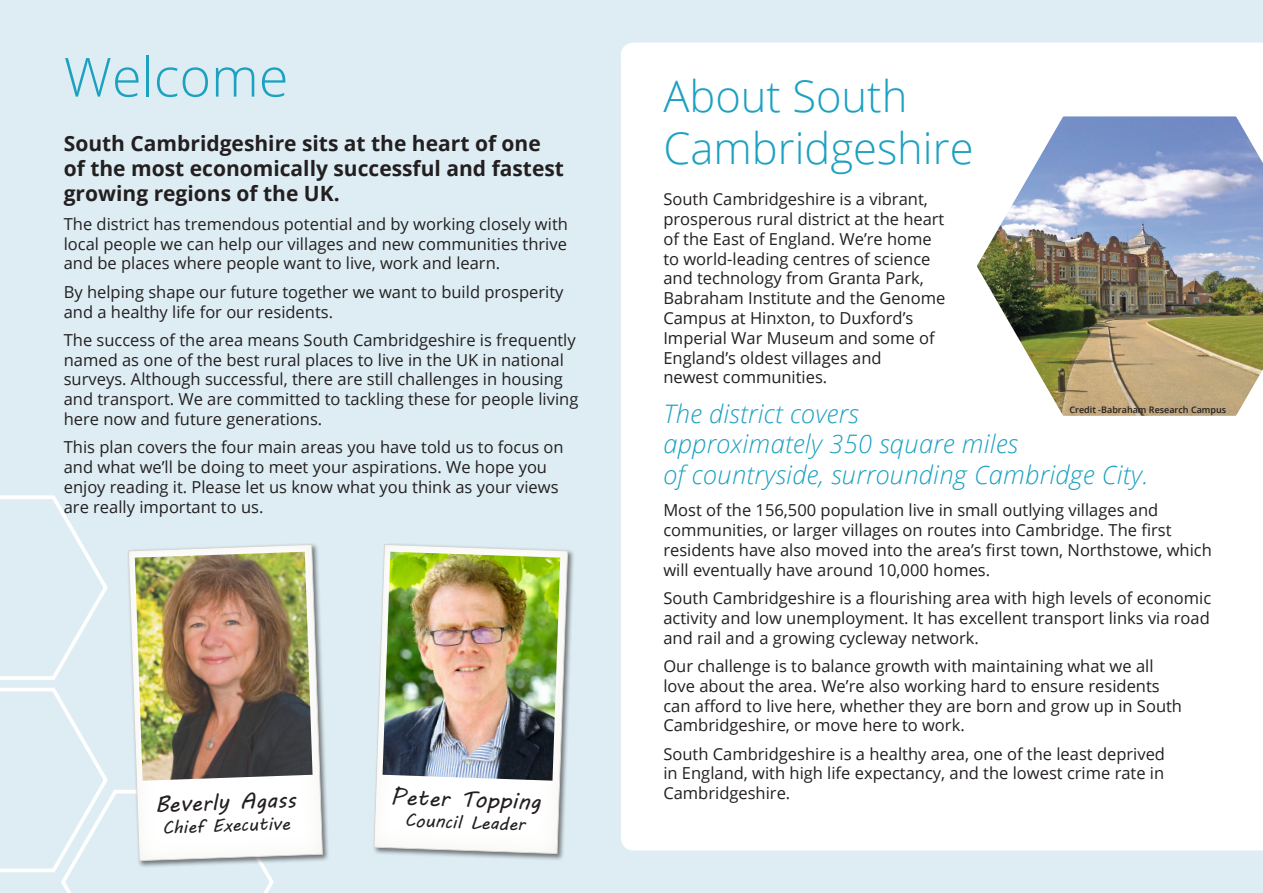
<style>
.page{position:relative;width:1263px;height:893px;background:#ddedf3}
.page>*{position:absolute;margin:0;border:0;box-sizing:border-box;transform-origin:0 0}
.t1{font:300 54px "Open Sans";color:#1ca1c1}
.t2{font:300 43.5px/52.2px "Open Sans";color:#1ca1c1}
.t3{font:italic 300 25.5px/30.6px "Open Sans";letter-spacing:.01em;color:#1ca1c1}
.t4{font:22.5px "MV Boli";color:#231f20}
.t5{font:700 21px/25.2px "Open Sans";color:#231f20}
.t6{font:18px "MV Boli";color:#231f20}
.t7{font:16.5px/19.8px "Open Sans";color:#231f20}
.t8{font:600 9px "Open Sans";color:#231f20}
</style>
<div class="page">
<div style="left:621px;top:43px;width:642px;height:807px;background:#fff"></div>
<div style="left:373px;top:543px;width:202px;height:318px;background:#231f20;opacity:.59"></div>
<svg style="left:373px;top:543px;width:196px;height:311px;fill:#fcfcfb"></svg>
<img style="left:382px;top:552px;width:178px;height:229px">
<div style="left:127px;top:543px;width:203px;height:325px;background:#231f20;opacity:.59"></div>
<svg style="left:313px;top:543px;width:10px;height:319px"></svg>
<svg style="left:0;top:495px;width:313px;height:398px"></svg>
<img style="left:135px;top:552px;width:178px;height:229px">
<img style="left:970px;top:109px;width:293px;height:312px">
<p class="t1" style="left:64px;top:40px;width:226px">Welcome</p>
<p class="t5" style="left:64px;top:130px;width:502px">South Cambridgeshire sits at the heart of one of the most economically successful and fastest growing regions of the UK.</p>
<p class="t7" style="left:64px;top:213px;width:506px;text-align:justify">The district has tremendous potential and by working closely with local people we can help our villages and new communities thrive and be places where people want to live, work and learn.</p>
<p class="t7" style="left:64px;top:281px;width:501px">By helping shape our future together we want to build prosperity and a healthy life for our residents.</p>
<p class="t7" style="left:64px;top:329px;width:516px">The success of the area means South Cambridgeshire is frequently named as one of the best rural places to live in the UK in national surveys. Although successful, there are still challenges in housing and transport. We are committed to tackling these for people living here now and future generations.</p>
<p class="t7" style="left:64px;top:437px;width:501px">This plan covers the four main areas you have told us to focus on and what we’ll be doing to meet your aspirations. We hope you enjoy reading it. Please let us know what you think as your views are really important to us.</p>
<p class="t2" style="left:663px;top:69px;width:312px">About South<br>Cambridgeshire</p>
<p class="t7" style="left:663px;top:189px;width:283px">South Cambridgeshire is a vibrant, prosperous rural district at the heart of the East of England. We’re home to world-leading centres of science and technology from Granta Park,<br>Babraham Institute and the Genome<br>Campus at Hinxton, to Duxford’s<br>Imperial War Museum and some of<br>England’s oldest villages and<br>newest communities.</p>
<p class="t3" style="left:663px;top:397px;width:487px">The district covers<br>approximately 350 square miles<br>of countryside, surrounding Cambridge City.</p>
<p class="t7" style="left:663px;top:500px;width:550px">Most of the 156,500 population live in small outlying villages and communities, or larger villages on routes into Cambridge. The first residents have also moved into the area’s first town, Northstowe, which will eventually have around 10,000 homes.</p>
<p class="t7" style="left:663px;top:588px;width:549px;text-align:justify">South Cambridgeshire is a flourishing area with high levels of economic activity and low unemployment. It has excellent transport links via road and rail and a growing cycleway network.</p>
<p class="t7" style="left:663px;top:656px;width:520px">Our challenge is to balance growth with maintaining what we all love about the area. We’re also working hard to ensure residents can afford to live here, whether they are born and grow up in South Cambridgeshire, or move here to work.</p>
<p class="t7" style="left:663px;top:743px;width:503px">South Cambridgeshire is a healthy area, one of the least deprived in England, with high life expectancy, and the lowest crime rate in</p>
<p class="t8" style="left:1069px;top:404px;width:158px">Credit -Babraham Research Campus</p>
<p class="t4" style="left:155px;top:789px;width:142px;rotate:-2deg">Beverly Agass</p>
<p class="t6" style="left:162px;top:815px;width:129px;rotate:-2deg">Chief Executive</p>
<p class="t4" style="left:391px;top:781px;width:151px;rotate:2deg">Peter Topping</p>
<p class="t7" style="left:663px;top:783px;width:128px">Cambridgeshire.</p>
<p class="t6" style="left:405px;top:808px;width:122px;rotate:2deg">Council Leader</p>
</div>
